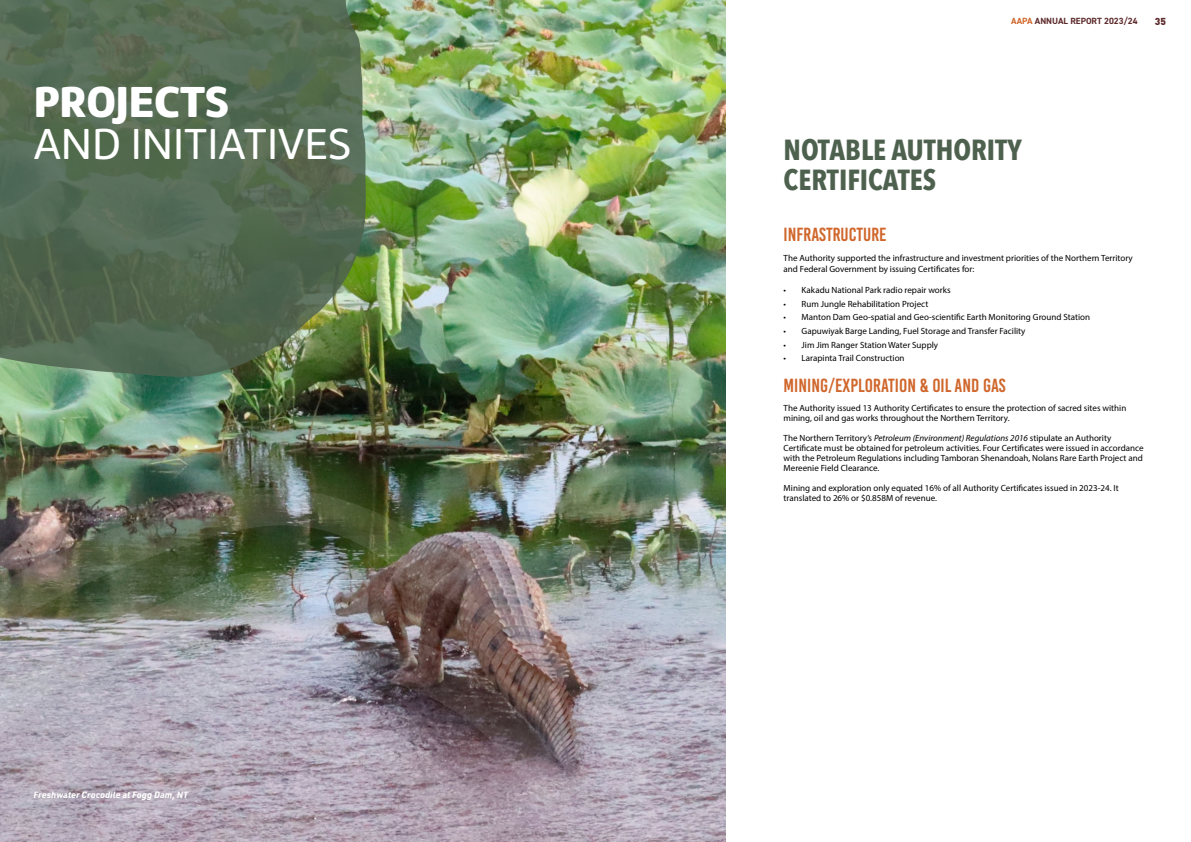
<style>
.page{position:relative;width:1191px;height:842px;background:#fff}
.page>*{position:absolute;margin:0;border:0;box-sizing:border-box;transform-origin:0 0}
.t1{font:45px "Amelia Rounded UP Regular";color:#fff}
.t2{font:45px "Amelia Rounded UP Black";color:#fff}
.t3{font:700 29px/30px "Avenir Next Condensed";color:#4d614e}
.t4{font:19px "Bebas Kai";color:#d0662b}
.t5{font:900 10px "DIN Pro";color:#5d2a2c}
.t6{font:9px/10px "Myriad Pro";color:#000}
.t7{font:italic 700 9px "URWDIN";color:#fff}
.t8{font:700 9px "DIN2014";color:#5d2a2c}
.s1{color:#d1672b}
.s2{font-style:italic}
</style>
<div class="page">
<img style="left:0;top:0;width:726px;height:842px">
<svg style="left:0;top:0;width:366px;height:378px;background:#566c52"></svg>
<img style="left:0;top:465px;width:673px;height:377px">
<img style="left:0;top:567px;width:632px;height:275px">
<svg style="left:68px;top:715px;width:450px;height:127px;background:#a89ba9"></svg>
<svg style="left:157px;top:797px;width:279px;height:45px;background:#afa2b1"></svg>
<h1 class="t2" style="left:34px;top:73px;width:197px">PROJECTS</h1>
<h1 class="t1" style="left:34px;top:116px;width:319px">AND INITIATIVES</h1>
<p class="t7" style="left:33px;top:789px;width:156px">Freshwater Crocodile at Fogg Dam, NT</p>
<p class="t8" style="left:1011px;top:15px;width:128px"><span class="s1">AAPA</span> ANNUAL REPORT 2023/24</p>
<p class="t5" style="left:1155px;top:14px;width:13px">35</p>
<h2 class="t3" style="left:783px;top:135px;width:239px">NOTABLE AUTHORITY<br>CERTIFICATES</h2>
<h3 class="t4" style="left:783px;top:225px;width:105px">INFRASTRUCTURE</h3>
<p class="t6" style="left:783px;top:252px;width:351px;line-height:10.8px">The Authority supported the infrastructure and investment priorities of the Northern Territory and Federal Government by issuing Certificates for:</p>
<p class="t6" style="left:783px;top:285px;width:168px">• Kakadu National Park radio repair works</p>
<p class="t6" style="left:783px;top:299px;width:146px">• Rum Jungle Rehabilitation Project</p>
<p class="t6" style="left:783px;top:312px;width:308px">• Manton Dam Geo-spatial and Geo-scientific Earth Monitoring Ground Station</p>
<p class="t6" style="left:783px;top:326px;width:243px">• Gapuwiyak Barge Landing, Fuel Storage and Transfer Facility</p>
<p class="t6" style="left:783px;top:340px;width:156px">• Jim Jim Ranger Station Water Supply</p>
<p class="t6" style="left:783px;top:353px;width:122px">• Larapinta Trail Construction</p>
<h3 class="t4" style="left:783px;top:375px;width:224px">MINING/EXPLORATION &amp; OIL AND GAS</h3>
<p class="t6" style="left:783px;top:402px;width:344px">The Authority issued 13 Authority Certificates to ensure the protection of sacred sites within mining, oil and gas works throughout the Northern Territory.</p>
<p class="t6" style="left:783px;top:432px;width:361px">The Northern Territory’s <span class="s2">Petroleum (Environment) Regulations 2016</span> stipulate an Authority Certificate must be obtained for petroleum activities. Four Certificates were issued in accordance with the Petroleum Regulations including Tamboran Shenandoah, Nolans Rare Earth Project and Mereenie Field Clearance.</p>
<p class="t6" style="left:783px;top:482px;width:337px">Mining and exploration only equated 16% of all Authority Certificates issued in 2023-24. It translated to 26% or $0.858M of revenue.</p>
</div>
